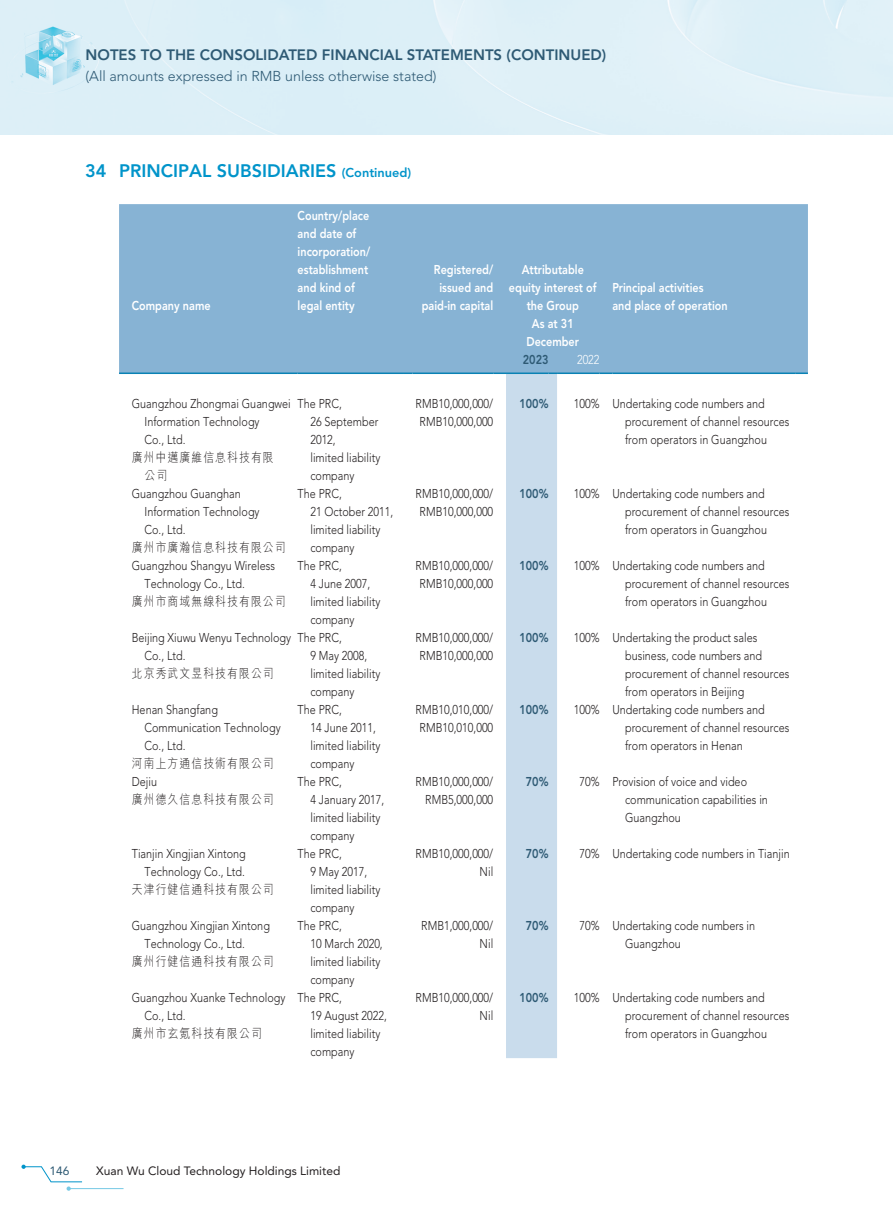
<style>
.page{position:relative;width:893px;height:1212px;background:#fff}
.page>*{position:absolute;margin:0;border:0;box-sizing:border-box;transform-origin:0 0}
.t1{font:800 18px "Avenir LT Std";color:#0094ca}
.t2{font:800 15px "Avenir LT Std";color:#2e5a74}
.t3{font:300 14.25px "Avenir LT Std";color:#2e5a74}
.t4{font:300 12.75px/18px "Avenir LT Std";color:#231f20;scale:.85 1}
.t5{font:800 12.75px/18px "Avenir LT Std";color:#fff;scale:.85 1}
.t6{font:300 12.75px/18px "M Hei HK";letter-spacing:.1em;color:#231f20;scale:.85 1}
.t7{font:800 12.75px "Avenir LT Std";color:#2e5a74;scale:.85 1}
.t8{font:800 12.75px "Avenir LT Std";color:#0094ca}
.t9{font:300 12.75px "Avenir LT Std";color:#fff;scale:.85 1}
.t10{font:12px "Avenir LT Std";color:#231f20}
.t11{font:12px "Avenir LT Std";color:#2e5a74}
</style>
<div class="page">
<div style="left:0;top:0;width:892px;height:135px;background:#ddeff7"></div>
<svg style="left:21px;top:1164px;width:62px;height:27px"></svg>
<hr style="left:69px;top:1188px;width:55px;height:1px;background:#76c9e5">
<div style="left:119px;top:204px;width:689px;height:168px;background:#87b3d4"></div>
<hr style="left:119px;top:372px;width:179px;height:2px;background:#0a82b4">
<hr style="left:298px;top:372px;width:106px;height:2px;background:#0a82b4">
<svg style="left:404px;top:372px;width:8px;height:2px"></svg>
<hr style="left:412px;top:372px;width:81px;height:2px;background:#0a82b4">
<svg style="left:493px;top:372px;width:64px;height:686px"></svg>
<hr style="left:557px;top:372px;width:43px;height:2px;background:#0a82b4">
<svg style="left:600px;top:372px;width:12px;height:2px"></svg>
<hr style="left:612px;top:372px;width:183px;height:2px;background:#0a82b4">
<svg style="left:795px;top:372px;width:13px;height:2px"></svg>
<p class="t2" style="left:86px;top:46px;width:447px">NOTES TO THE CONSOLIDATED FINANCIAL STATEMENTS (Contin</p>
<p class="t2" style="left:570px;top:46px;width:37px">ued)</p>
<p class="t3" style="left:86px;top:67px;width:352px">(All amounts expressed in RMB unless otherwise stated)</p>
<h1 class="t1" style="left:85px;top:160px;width:56px">34 Principal</h1>
<h1 class="t1" style="left:217px;top:160px;width:11px">subsidiaries</h1>
<p class="t8" style="left:342px;top:165px;width:71px">(Continued)</p>
<p class="t5" style="left:132px;top:297px;width:94px">Company name</p>
<p class="t5" style="left:298px;top:207px;width:87px">Country/place and date of incorporation/ establishment and kind of legal entity</p>
<p class="t5" style="left:422px;top:261px;width:86px;text-align:right">Registered/ issued and paid-in capital</p>
<p class="t5" style="left:509px;top:261px;width:105px;text-align:center">Attributable equity interest of the Group</p>
<p class="t5" style="left:526px;top:315px;width:63px;text-align:center">As at 31<br>December</p>
<p class="t7" style="left:523px;top:352px;width:32px">2023</p>
<p class="t9" style="left:577px;top:352px;width:28px">2022</p>
<p class="t5" style="left:612px;top:279px;width:137px">Principal activities<br>and place of operation</p>
<p class="t4" style="left:310px;top:394px;width:84px;text-indent:-13px">The PRC,<br>26 September<br>2012,<br>limited liability company</p>
<p class="t4" style="left:416px;top:394px;width:93px;text-align:center">RMB10,000,000/<br>RMB10,000,000</p>
<p class="t7" style="left:519px;top:396px;width:36px">100%</p>
<p class="t4" style="left:625px;top:394px;width:195px;text-indent:-51px">100% Undertaking code numbers and procurement of channel resources from operators in Guangzhou</p>
<p class="t4" style="left:145px;top:394px;width:174px;text-indent:-13px">Guangzhou Zhongmai Guangwei<br>Information Technology<br>Co., Ltd.</p>
<p class="t6" style="left:145px;top:448px;width:154px;text-indent:-13px">廣州中邁廣維信息科技有限公司</p>
<p class="t4" style="left:145px;top:484px;width:137px;text-indent:-13px">Guangzhou Guanghan<br>Information Technology<br>Co., Ltd.</p>
<p class="t6" style="left:132px;top:538px;width:183px">廣州市廣瀚信息科技有限公司</p>
<p class="t4" style="left:145px;top:556px;width:155px;text-indent:-13px">Guangzhou Shangyu Wireless<br>Technology Co., Ltd.</p>
<p class="t6" style="left:132px;top:592px;width:183px">廣州市商域無線科技有限公司</p>
<p class="t4" style="left:310px;top:484px;width:99px;text-indent:-13px">The PRC,<br>21 October 2011, limited liability company</p>
<p class="t4" style="left:416px;top:484px;width:93px;text-align:center">RMB10,000,000/<br>RMB10,000,000</p>
<p class="t7" style="left:519px;top:486px;width:36px">100%</p>
<p class="t4" style="left:625px;top:484px;width:195px;text-indent:-51px">100% Undertaking code numbers and procurement of channel resources from operators in Guangzhou</p>
<p class="t4" style="left:310px;top:556px;width:84px;text-indent:-13px">The PRC,<br>4 June 2007, limited liability company</p>
<p class="t4" style="left:416px;top:556px;width:93px;text-align:center">RMB10,000,000/<br>RMB10,000,000</p>
<p class="t7" style="left:519px;top:558px;width:36px">100%</p>
<p class="t4" style="left:625px;top:556px;width:195px;text-indent:-51px">100% Undertaking code numbers and procurement of channel resources from operators in Guangzhou</p>
<p class="t4" style="left:310px;top:628px;width:84px;text-indent:-13px">The PRC,<br>9 May 2008, limited liability company</p>
<p class="t4" style="left:416px;top:628px;width:93px;text-align:center">RMB10,000,000/<br>RMB10,000,000</p>
<p class="t7" style="left:519px;top:630px;width:36px">100%</p>
<p class="t4" style="left:625px;top:628px;width:195px;text-indent:-51px">100% Undertaking the product sales business, code numbers and procurement of channel resources from operators in Beijing</p>
<p class="t4" style="left:145px;top:628px;width:174px;text-indent:-13px">Beijing Xiuwu Wenyu Technology<br>Co., Ltd.</p>
<p class="t6" style="left:132px;top:664px;width:169px">北京秀武文昱科技有限公司</p>
<p class="t4" style="left:145px;top:700px;width:162px;text-indent:-13px">Henan Shangfang<br>Communication Technology<br>Co., Ltd.</p>
<p class="t6" style="left:132px;top:754px;width:169px">河南上方通信技術有限公司</p>
<p class="t4" style="left:132px;top:772px;width:31px">Dejiu</p>
<p class="t6" style="left:132px;top:790px;width:169px">廣州德久信息科技有限公司</p>
<p class="t4" style="left:132px;top:844px;width:136px;text-align:right">Tianjin Xingjian Xintong<br>Technology Co., Ltd.</p>
<p class="t6" style="left:132px;top:880px;width:169px">天津行健信通科技有限公司</p>
<p class="t4" style="left:145px;top:916px;width:149px;text-indent:-13px">Guangzhou Xingjian Xintong<br>Technology Co., Ltd.</p>
<p class="t6" style="left:132px;top:952px;width:169px">廣州行健信通科技有限公司</p>
<p class="t4" style="left:145px;top:988px;width:167px;text-indent:-13px">Guangzhou Xuanke Technology<br>Co., Ltd.</p>
<p class="t6" style="left:132px;top:1024px;width:155px">廣州市玄氪科技有限公司</p>
<p class="t4" style="left:310px;top:700px;width:84px;text-indent:-13px">The PRC,<br>14 June 2011, limited liability company</p>
<p class="t4" style="left:416px;top:700px;width:93px;text-align:center">RMB10,010,000/<br>RMB10,010,000</p>
<p class="t7" style="left:519px;top:702px;width:36px">100%</p>
<p class="t4" style="left:625px;top:700px;width:195px;text-indent:-51px">100% Undertaking code numbers and procurement of channel resources from operators in Henan</p>
<p class="t4" style="left:310px;top:772px;width:88px;text-indent:-13px">The PRC,<br>4 January 2017, limited liability company</p>
<p class="t4" style="left:416px;top:772px;width:93px;text-align:right">RMB10,000,000/<br>RMB5,000,000</p>
<p class="t7" style="left:526px;top:774px;width:28px">70%</p>
<p class="t4" style="left:625px;top:772px;width:170px;text-indent:-46px">70% Provision of voice and video communication capabilities in<br>Guangzhou</p>
<p class="t4" style="left:310px;top:844px;width:84px;text-indent:-13px">The PRC,<br>9 May 2017, limited liability company</p>
<p class="t4" style="left:416px;top:844px;width:93px;text-align:right">RMB10,000,000/<br>Nil</p>
<p class="t7" style="left:526px;top:846px;width:28px">70%</p>
<p class="t4" style="left:579px;top:844px;width:249px">70% Undertaking code numbers in Tianjin</p>
<p class="t4" style="left:310px;top:916px;width:87px;text-indent:-13px">The PRC,<br>10 March 2020, limited liability company</p>
<p class="t4" style="left:421px;top:916px;width:86px;text-align:right">RMB1,000,000/<br>Nil</p>
<p class="t7" style="left:526px;top:918px;width:28px">70%</p>
<p class="t4" style="left:625px;top:916px;width:155px;text-indent:-46px">70% Undertaking code numbers in<br>Guangzhou</p>
<p class="t4" style="left:310px;top:988px;width:92px;text-indent:-13px">The PRC,<br>19 August 2022, limited liability company</p>
<p class="t4" style="left:416px;top:988px;width:93px;text-align:right">RMB10,000,000/<br>Nil</p>
<p class="t7" style="left:519px;top:990px;width:36px">100%</p>
<p class="t4" style="left:625px;top:988px;width:195px;text-indent:-51px">100% Undertaking code numbers and procurement of channel resources from operators in Guangzhou</p>
<p class="t11" style="left:50px;top:1164px;width:22px">146</p>
<p class="t10" style="left:96px;top:1164px;width:246px">Xuan Wu Cloud Technology Holdings Limited</p>
</div>
